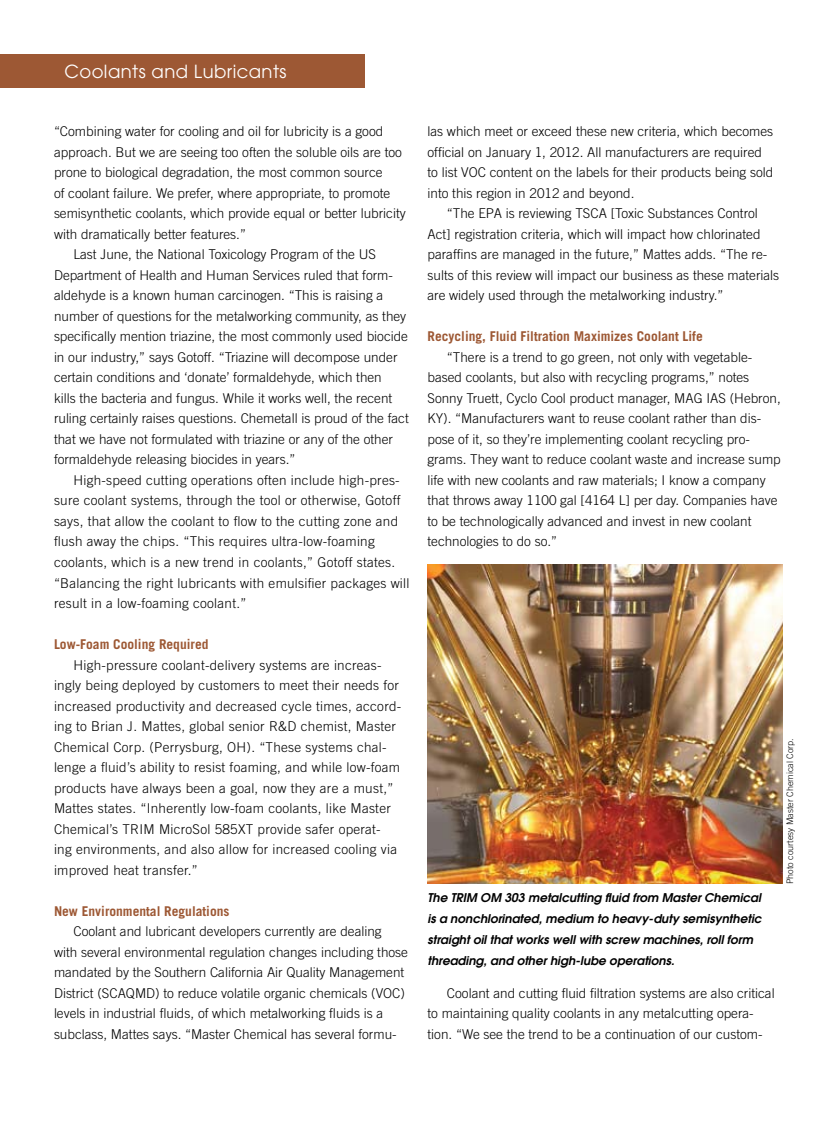
<style>
.page{position:relative;width:837px;height:1134px;background:#fff}
.page>*{position:absolute;margin:0;border:0;box-sizing:border-box;transform-origin:0 0}
.t1{font:18px "Avant Garde";letter-spacing:.025em;color:#fff}
.t2{font:300 13.5px/20.5px "Trade Gothic";color:#000}
.t3{font:300 13.5px/20.5px "Trade Gothic";letter-spacing:.02em;color:#000}
.t4{font:700 13.5px "Trade Gothic";color:#9d5834}
.t5{font:italic 600 12px/21px "Avant Garde";color:#000}
.t6{font:300 9px "Trade Gothic";color:#000}
</style>
<div class="page">
<div style="left:0;top:54px;width:364px;height:34px;background:#9d5834"></div>
<img style="left:428px;top:564px;width:355px;height:320px">
<h1 class="t1" style="left:64px;top:61px;width:224px">Coolants and Lubricants</h1>
<p class="t2" style="left:54px;top:121px;width:331px">“Combining water for cooling and oil for lubricity is a good</p>
<p class="t2" style="left:54px;top:141px;width:350px">approach. But we are seeing too often the soluble oils are too</p>
<p class="t2" style="left:54px;top:162px;width:330px">prone to biological degradation, the most common source</p>
<p class="t2" style="left:54px;top:182px;width:338px">of coolant failure. We prefer, where appropriate, to promote</p>
<p class="t2" style="left:54px;top:203px;width:353px">semisynthetic coolants, which provide equal or better lubricity</p>
<p class="t2" style="left:54px;top:223px;width:194px">with dramatically better features.”</p>
<p class="t2" style="left:73px;top:244px;width:304px">Last June, the National Toxicology Program of the US</p>
<p class="t2" style="left:54px;top:264px;width:341px">Department of Health and Human Services ruled that form-</p>
<p class="t2" style="left:54px;top:285px;width:331px">aldehyde is a known human carcinogen. “This is raising a</p>
<p class="t2" style="left:54px;top:306px;width:354px">number of questions for the metalworking community, as they</p>
<p class="t2" style="left:54px;top:326px;width:356px">specifically mention triazine, the most commonly used biocide</p>
<p class="t2" style="left:54px;top:347px;width:345px">in our industry,” says Gotoff. “Triazine will decompose under</p>
<p class="t2" style="left:54px;top:367px;width:329px">certain conditions and ‘donate’ formaldehyde, which then</p>
<p class="t2" style="left:54px;top:388px;width:340px">kills the bacteria and fungus. While it works well, the recent</p>
<p class="t2" style="left:54px;top:408px;width:356px">ruling certainly raises questions. Chemetall is proud of the fact</p>
<p class="t2" style="left:54px;top:429px;width:341px">that we have not formulated with triazine or any of the other</p>
<p class="t2" style="left:54px;top:449px;width:243px">formaldehyde releasing biocides in years.”</p>
<p class="t3" style="left:73px;top:470px;width:328px">High-speed cutting operations often include high-pres-</p>
<p class="t3" style="left:54px;top:490px;width:348px">sure coolant systems, through the tool or otherwise, Gotoff</p>
<p class="t3" style="left:54px;top:511px;width:346px">says, that allow the coolant to flow to the cutting zone and</p>
<p class="t3" style="left:54px;top:531px;width:322px">flush away the chips. “This requires ultra-low-foaming</p>
<p class="t3" style="left:54px;top:552px;width:343px">coolants, which is a new trend in coolants,” Gotoff states.</p>
<p class="t3" style="left:54px;top:572px;width:357px">“Balancing the right lubricants with emulsifier packages will</p>
<p class="t3" style="left:54px;top:593px;width:194px">result in a low-foaming coolant.”</p>
<p class="t4" style="left:54px;top:636px;width:156px">Low-Foam Cooling Required</p>
<p class="t3" style="left:54px;top:654px;width:349px;text-indent:19px">High-pressure coolant-delivery systems are increas&shy;ingly being deployed by customers to meet their needs for increased productivity and decreased cycle times, accord&shy;ing to Brian J. Mattes, global senior R&amp;D chemist, Master Chemical Corp. (Perrysburg, OH). “These systems chal&shy;lenge a fluid’s ability to resist foaming, and while low-foam products have always been a goal, now they are a must,” Mattes states. “Inherently low-foam coolants, like Master Chemical’s TRIM MicroSol 585XT provide safer operat&shy;ing environments, and also allow for increased cooling via improved heat transfer.”</p>
<p class="t4" style="left:54px;top:903px;width:177px">New Environmental Regulations</p>
<p class="t2" style="left:54px;top:921px;width:356px;text-indent:19px">Coolant and lubricant developers currently are dealing with several environmental regulation changes including those mandated by the Southern California Air Quality Management District (SCAQMD) to reduce volatile organic chemicals (VOC) levels in industrial fluids, of which metalworking fluids is a subclass, Mattes says. “Master Chemical has several formu-</p>
<p class="t2" style="left:428px;top:121px;width:347px">las which meet or exceed these new criteria, which becomes official on January 1, 2012. All manufacturers are required to list VOC content on the labels for their products being sold into this region in 2012 and beyond.</p>
<p class="t2" style="left:428px;top:203px;width:353px;text-indent:19px">“The EPA is reviewing TSCA [Toxic Substances Control Act] registration criteria, which will impact how chlorinated paraffins are managed in the future,” Mattes adds. “The re&shy;sults of this review will impact our business as these materials are widely used through the metalworking industry.”</p>
<p class="t4" style="left:428px;top:328px;width:277px">Recycling, Fluid Filtration Maximizes Coolant Life</p>
<p class="t2" style="left:428px;top:347px;width:355px;text-indent:19px">“There is a trend to go green, not only with vegetable&shy;based coolants, but also with recycling programs,” notes Sonny Truett, Cyclo Cool product manager, MAG IAS (Hebron, KY). “Manufacturers want to reuse coolant rather than dis&shy;pose of it, so they’re implementing coolant recycling pro&shy;grams. They want to reduce coolant waste and increase sump life with new coolants and raw materials; I know a company that throws away 1100 gal [4164 L] per day. Companies have to be technologically advanced and invest in new coolant technologies to do so.”</p>
<p class="t5" style="left:428px;top:887px;width:336px">The TRIM OM 303 metalcutting fluid from Master Chemical is a nonchlorinated, medium to heavy-duty semisynthetic straight oil that works well with screw machines, roll form threading, and other high-lube operations.</p>
<p class="t2" style="left:428px;top:983px;width:349px;text-indent:19px">Coolant and cutting fluid filtration systems are also critical to maintaining quality coolants in any metalcutting opera&shy;tion. “We see the trend to be a continuation of our custom-</p>
<p class="t6" style="left:785px;top:884px;width:147px;rotate:-90deg">Photo courtesy Master Chemical Corp.</p>
</div>
